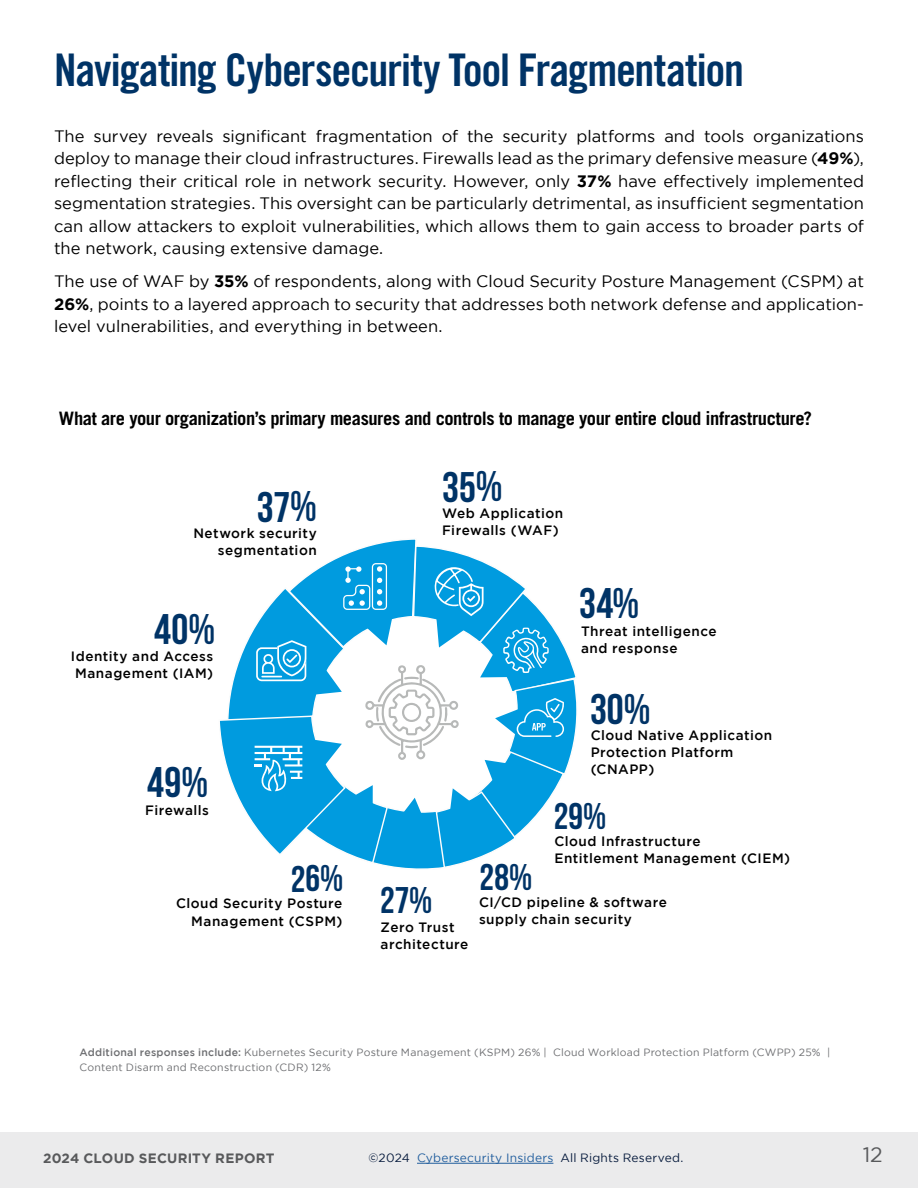
<style>
.page{position:relative;width:918px;height:1188px;background:#fff}
.page>*{position:absolute;margin:0;border:0;box-sizing:border-box;transform-origin:0 0}
.t1{font:45px "Trade Gothic LT Std Bd Cn 20";letter-spacing:-.025em;color:#036}
.t2{font:700 42.75px "Bebas Neue";color:#036}
.t3{font:700 37.05px "Bebas Neue";color:#036}
.t4{font:21px "Gotham";color:#58595b}
.t5{font:700 18.6px "Trade Gothic LT Std";letter-spacing:-.025em;color:#000}
.t6{font:16.5px/22.5px "Gotham";letter-spacing:.005em;color:#000;text-align:justify}
.t7{font:500 13.5px/17.1px "Gotham";letter-spacing:.035em;color:#000}
.t8{font:700 13.5px "Gotham";letter-spacing:.02em;color:#58595b}
.t9{font:12px "Gotham";letter-spacing:.015em;color:#071b3d}
.t10{font:10.5px/15px "Gotham";letter-spacing:.025em;color:#6d6e71}
.s1{font-weight:700}
.s2{font-weight:500}
.s3{color:#215e9e}
</style>
<div class="page">
<div style="left:0;top:1132px;width:918px;height:56px;background:#ebebec"></div>
<hr style="left:417px;top:1163px;width:136px;height:1px;background:#215e9e">
<svg style="left:219px;top:539px;width:358px;height:330px"></svg>
<h1 class="t1" style="left:54px;top:43px;width:692px">Navigating Cybersecurity Tool Fragmentation</h1>
<p class="t6" style="left:54px;top:124px;width:812px">The survey reveals significant fragmentation of the security platforms and tools organizations deploy to manage their cloud infrastructures. Firewalls lead as the primary defensive measure (<span class="s1">49%</span>), reflecting their critical role in network security. However, only <span class="s1">37%</span> have effectively implemented segmentation strategies. This oversight can be particularly detrimental, as insufficient segmentation can allow attackers to exploit vulnerabilities, which allows them to gain access to broader parts of the network, causing extensive damage.</p>
<p class="t6" style="left:54px;top:270px;width:812px">The use of WAF by <span class="s1">35%</span> of respondents, along with Cloud Security Posture Management (CSPM) at <span class="s1">26%</span>, points to a layered approach to security that addresses both network defense and application&shy;level vulnerabilities, and everything in between.</p>
<p class="t5" style="left:59px;top:407px;width:755px">What are your organization’s primary measures and controls to manage your entire cloud infrastructure?</p>
<h2 class="t2" style="left:257px;top:483px;width:62px">37%</h2>
<p class="t7" style="left:193px;top:524px;width:125px;text-align:right">Network security segmentation</p>
<h2 class="t2" style="left:154px;top:606px;width:63px">40%</h2>
<p class="t7" style="left:71px;top:647px;width:144px;text-align:center">Identity and Access<br>Management (IAM)</p>
<h2 class="t2" style="left:147px;top:758px;width:63px">49%</h2>
<p class="t7" style="left:145px;top:801px;width:65px">Firewalls</p>
<h3 class="t3" style="left:291px;top:858px;width:54px">26%</h3>
<p class="t7" style="left:176px;top:895px;width:168px;text-align:right">Cloud Security Posture<br>Management (CSPM)</p>
<h2 class="t2" style="left:442px;top:463px;width:62px">35%</h2>
<p class="t7" style="left:442px;top:505px;width:123px">Web Application<br>Firewalls (WAF)</p>
<h2 class="t2" style="left:579px;top:579px;width:62px">34%</h2>
<p class="t7" style="left:581px;top:622px;width:137px">Threat intelligence and response</p>
<h2 class="t2" style="left:590px;top:685px;width:62px">30%</h2>
<p class="t7" style="left:591px;top:726px;width:183px">Cloud Native Application<br>Protection Platform (CNAPP)</p>
<h3 class="t3" style="left:380px;top:880px;width:54px">27%</h3>
<p class="t7" style="left:381px;top:919px;width:89px">Zero Trust architecture</p>
<h3 class="t3" style="left:554px;top:796px;width:54px">29%</h3>
<p class="t7" style="left:554px;top:832px;width:237px">Cloud Infrastructure<br>Entitlement Management (CIEM)</p>
<p class="t7" style="left:479px;top:893px;width:189px">CI/CD pipeline &amp; software supply chain security</p>
<h3 class="t3" style="left:480px;top:856px;width:54px">28%</h3>
<p class="t10" style="left:79px;top:1044px;width:752px"><span class="s2">Additional responses include:</span> Kubernetes Security Posture Management (KSPM) 26% | Cloud Workload Protection Platform (CWPP) 25% |<br>Content Disarm and Reconstruction (CDR) 12%</p>
<p class="t8" style="left:43px;top:1150px;width:233px">2024 CLOUD SECURITY REPORT</p>
<p class="t9" style="left:369px;top:1151px;width:316px">©2024 <span class="s3">Cybersecurity Insiders</span> All Rights Reserved.</p>
<p class="t4" style="left:863px;top:1143px;width:22px">12</p>
</div>
